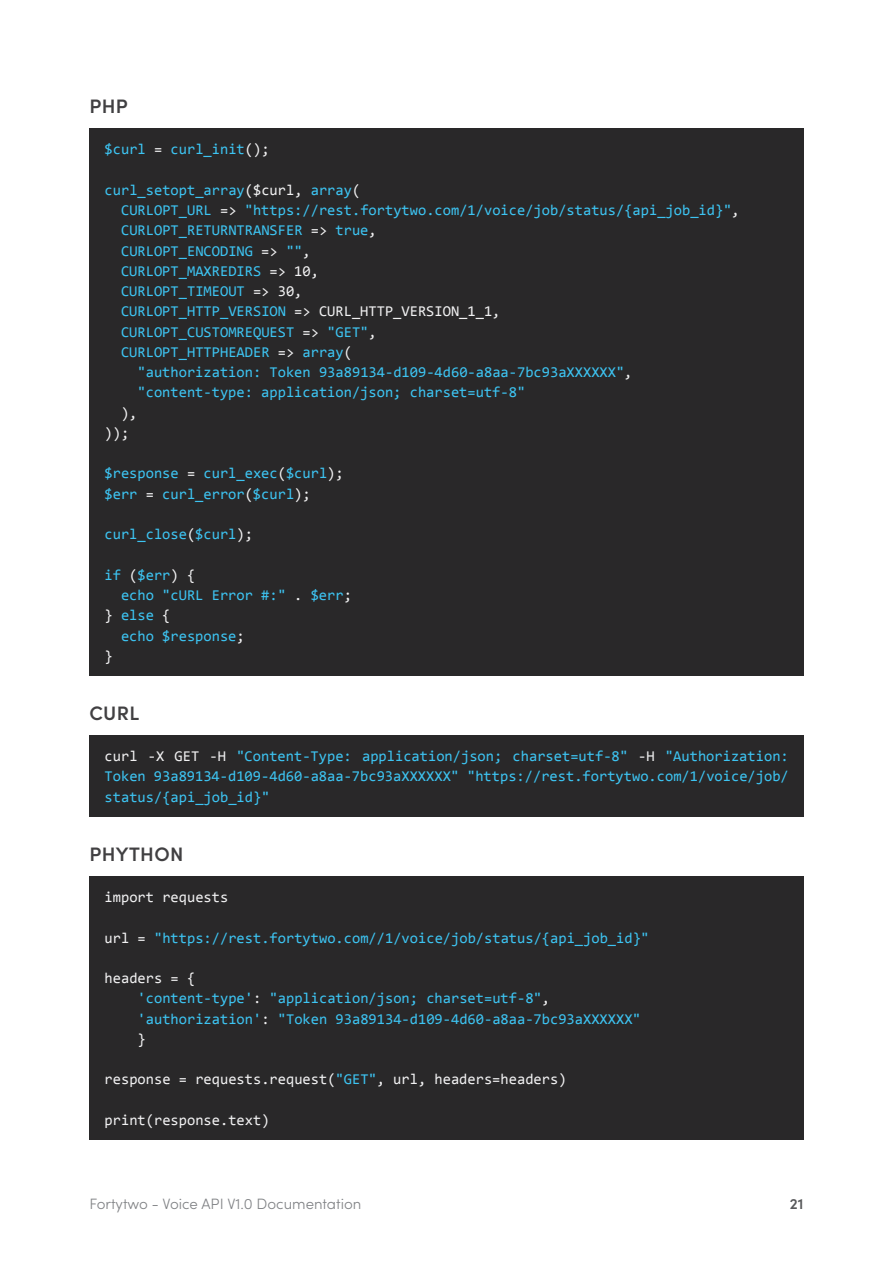
<style>
.page{position:relative;width:893px;height:1263px;background:#fff}
.page>*{position:absolute;margin:0;border:0;box-sizing:border-box;transform-origin:0 0}
.t1{font:600 19.5px "Sofia Pro";letter-spacing:.02em;color:#414042}
.t2{font:15px/20.2px "Consolas";color:#3dc4f2}
.t3{font:15px/20.2px "Consolas";color:#f1f1f2}
.t4{font:300 15px "Sofia Pro";color:#808285}
.t5{font:600 15px "Sofia Pro";color:#58595b}
.s1{color:#f1f1f2}
.s2{color:#3dc4f2}
</style>
<div class="page">
<div style="left:90px;top:735px;width:714px;height:82px;background:#292829"></div>
<div style="left:90px;top:876px;width:714px;height:264px;background:#292829"></div>
<div style="left:90px;top:128px;width:714px;height:548px;background:#292829"></div>
<h1 class="t1" style="left:89px;top:91px;width:40px">PHP</h1>
<p class="t2" style="left:105px;top:139px;width:166px">$curl <span class="s1">=</span> curl_init<span class="s1">();</span></p>
<p class="t2" style="left:105px;top:179px;width:257px">curl_setopt_array<span class="s1">($curl,</span> array<span class="s1">(</span></p>
<p class="t2" style="left:121px;top:200px;width:620px">CURLOPT_URL <span class="s1">=&gt;</span> "https://rest.fortytwo.com/1/voice/job/status/{api_job_id}"<span class="s1">,</span></p>
<p class="t2" style="left:121px;top:220px;width:257px">CURLOPT_RETURNTRANSFER <span class="s1">=&gt;</span> true<span class="s1">,</span></p>
<p class="t2" style="left:121px;top:240px;width:191px">CURLOPT_ENCODING <span class="s1">=&gt;</span> ""<span class="s1">,</span></p>
<p class="t2" style="left:121px;top:260px;width:199px">CURLOPT_MAXREDIRS <span class="s1">=&gt; 10,</span></p>
<p class="t2" style="left:121px;top:281px;width:183px">CURLOPT_TIMEOUT <span class="s1">=&gt; 30,</span></p>
<p class="t3" style="left:121px;top:301px;width:381px"><span class="s2">CURLOPT_HTTP_VERSION</span> =&gt; CURL_HTTP_VERSION_1_1,</p>
<p class="t2" style="left:121px;top:321px;width:257px">CURLOPT_CUSTOMREQUEST <span class="s1">=&gt;</span> "GET"<span class="s1">,</span></p>
<p class="t2" style="left:121px;top:341px;width:232px">CURLOPT_HTTPHEADER <span class="s1">=&gt;</span> array<span class="s1">(</span></p>
<p class="t2" style="left:138px;top:362px;width:496px">"authorization: Token 93a89134-d109-4d60-a8aa-7bc93aXXXXXX"<span class="s1">,</span></p>
<p class="t2" style="left:138px;top:382px;width:389px">"content-type: application/json; charset=utf-8"</p>
<p class="t3" style="left:105px;top:402px;width:34px;text-indent:16px">), ));</p>
<p class="t2" style="left:105px;top:463px;width:241px">$response <span class="s1">=</span> curl_exec<span class="s1">(</span>$curl<span class="s1">); </span>$err <span class="s1">=</span> curl_error<span class="s1">(</span>$curl<span class="s1">);</span></p>
<p class="t2" style="left:105px;top:524px;width:150px">curl_close<span class="s1">(</span>$curl<span class="s1">);</span></p>
<p class="t2" style="left:105px;top:564px;width:92px">if <span class="s1">(</span>$err<span class="s1">) {</span></p>
<p class="t2" style="left:121px;top:584px;width:232px">echo "cURL Error #:" <span class="s1">.</span> $err<span class="s1">;</span></p>
<p class="t2" style="left:105px;top:605px;width:67px"><span class="s1">}</span> else <span class="s1">{</span></p>
<p class="t2" style="left:121px;top:625px;width:125px">echo $response<span class="s1">;</span></p>
<p class="t3" style="left:105px;top:645px;width:10px">}</p>
<h1 class="t1" style="left:89px;top:698px;width:51px">CURL</h1>
<p class="t2" style="left:105px;top:746px;width:686px;text-align:justify"><span class="s1">curl -X GET -H</span> "Content-Type: application/json; charset=utf-8" <span class="s1">-H</span> "Authorization:<br>Token 93a89134-d109-4d60-a8aa-7bc93aXXXXXX" "https://rest.fortytwo.com/1/voice/job/ status/{api_job_id}"</p>
<h1 class="t1" style="left:89px;top:839px;width:96px">PHYTHON</h1>
<p class="t3" style="left:105px;top:887px;width:125px">import requests</p>
<p class="t2" style="left:105px;top:927px;width:546px"><span class="s1">url =</span> "https://rest.fortytwo.com//1/voice/job/status/{api_job_id}"</p>
<p class="t2" style="left:138px;top:968px;width:505px;text-indent:-33px"><span class="s1">headers = {<br></span>'content-type'<span class="s1">:</span> "application/json; charset=utf-8"<span class="s1">, </span>'authorization'<span class="s1">:</span> "Token 93a89134-d109-4d60-a8aa-7bc93aXXXXXX" <span class="s1">}</span></p>
<p class="t3" style="left:105px;top:1069px;width:463px">response = requests.request(<span class="s2">"GET"</span>, url, headers=headers)</p>
<p class="t3" style="left:105px;top:1109px;width:167px">print(response.text)</p>
<p class="t4" style="left:89px;top:1193px;width:273px">Fortytwo - Voice API V1.0 Documentation</p>
<p class="t5" style="left:790px;top:1192px;width:15px">21</p>
</div>
